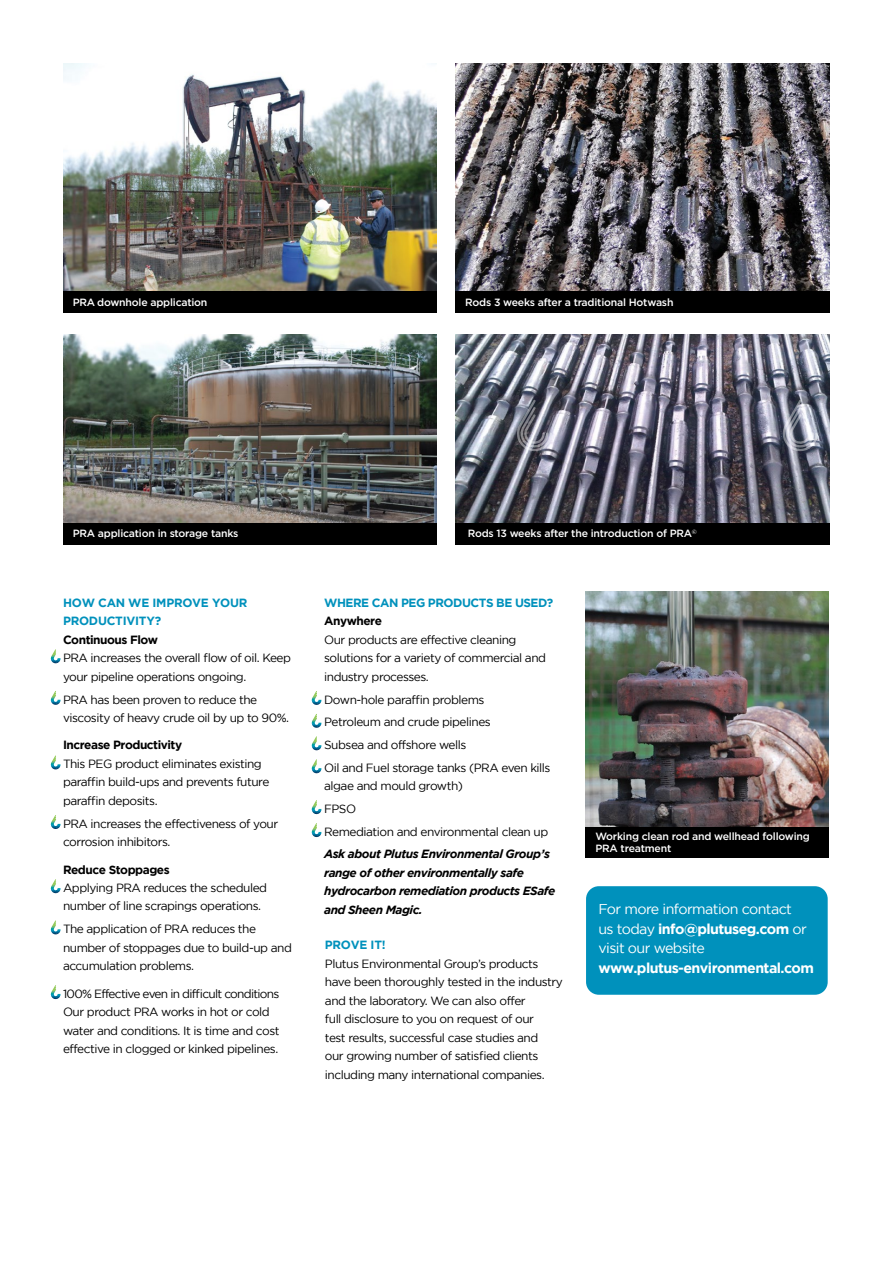
<style>
.page{position:relative;width:893px;height:1263px;background:#fff}
.page>*{position:absolute;margin:0;border:0;box-sizing:border-box;transform-origin:0 0}
.t1{font:14.25px/19.4px "Gotham";letter-spacing:-.04em;color:#fff}
.t2{font:700 14.25px "Gotham";letter-spacing:-.04em;color:#fff}
.t3{font:11.85px/18.5px "Gotham";letter-spacing:-.04em;color:#000}
.t4{font:italic 700 11.85px/18.5px "Gotham";letter-spacing:-.04em;color:#000}
.t5{font:700 11.85px "Gotham";letter-spacing:-.04em;color:#000}
.t6{font:700 11.85px/18.5px "Gotham";letter-spacing:-.02em;color:#0091bc}
.t7{font:700 11.85px "Gotham";letter-spacing:-.04em;color:#0091bc}
.t8{font:500 10.5px/12px "Gotham";letter-spacing:-.02em;color:#fff}
.s1{font-weight:700}
</style>
<div class="page">
<img style="left:455px;top:334px;width:374px;height:189px">
<div style="left:586px;top:886px;width:242px;height:109px;background:#0091bc;border-radius:13px"></div>
<img style="left:585px;top:591px;width:243px;height:236px">
<img style="left:63px;top:64px;width:373px;height:228px">
<img style="left:63px;top:334px;width:373px;height:189px">
<div style="left:585px;top:827px;width:243px;height:30px;background:#000"></div>
<div style="left:63px;top:523px;width:373px;height:21px;background:#000"></div>
<div style="left:455px;top:523px;width:374px;height:21px;background:#000"></div>
<div style="left:63px;top:292px;width:373px;height:21px;background:#000"></div>
<svg style="left:50px;top:649px;width:11px;height:15px"></svg>
<svg style="left:50px;top:691px;width:11px;height:14px"></svg>
<svg style="left:50px;top:755px;width:11px;height:15px"></svg>
<svg style="left:50px;top:815px;width:11px;height:14px"></svg>
<svg style="left:50px;top:879px;width:11px;height:15px"></svg>
<svg style="left:50px;top:920px;width:11px;height:15px"></svg>
<svg style="left:50px;top:985px;width:11px;height:15px"></svg>
<svg style="left:311px;top:691px;width:11px;height:14px"></svg>
<svg style="left:311px;top:714px;width:11px;height:14px"></svg>
<svg style="left:311px;top:736px;width:11px;height:15px"></svg>
<svg style="left:311px;top:759px;width:11px;height:15px"></svg>
<svg style="left:311px;top:800px;width:11px;height:15px"></svg>
<svg style="left:311px;top:823px;width:11px;height:15px"></svg>
<svg style="left:778px;top:398px;width:41px;height:55px;background:#828795"></svg>
<svg style="left:513px;top:398px;width:40px;height:55px;background:#7b7c88"></svg>
<img style="left:455px;top:64px;width:374px;height:228px">
<div style="left:455px;top:292px;width:374px;height:21px;background:#000"></div>
<p class="t8" style="left:73px;top:296px;width:136px">PRA downhole application</p>
<p class="t8" style="left:465px;top:296px;width:210px">Rods 3 weeks after a traditional Hotwash</p>
<p class="t8" style="left:73px;top:527px;width:167px">PRA application in storage tanks</p>
<p class="t6" style="left:63px;top:593px;width:186px">HOW CAN WE IMPROVE YOUR<br>PRODUCTIVITY?</p>
<p class="t5" style="left:63px;top:633px;width:97px">Continuous Flow</p>
<p class="t3" style="left:63px;top:649px;width:230px">PRA increases the overall flow of oil. Keep your pipeline operations ongoing.</p>
<p class="t3" style="left:63px;top:690px;width:228px">PRA has been proven to reduce the viscosity of heavy crude oil by up to 90%.</p>
<p class="t5" style="left:63px;top:738px;width:121px">Increase Productivity</p>
<p class="t3" style="left:63px;top:754px;width:208px">This PEG product eliminates existing paraffin build-ups and prevents future paraffin deposits.</p>
<p class="t3" style="left:63px;top:814px;width:217px">PRA increases the effectiveness of your corrosion inhibitors.</p>
<p class="t5" style="left:63px;top:862px;width:108px">Reduce Stoppages</p>
<p class="t3" style="left:63px;top:878px;width:206px">Applying PRA reduces the scheduled number of line scrapings operations.</p>
<p class="t3" style="left:63px;top:919px;width:230px">The application of PRA reduces the number of stoppages due to build-up and accumulation problems.</p>
<p class="t3" style="left:63px;top:984px;width:218px">100% Effective even in difficult conditions Our product PRA works in hot or cold water and conditions. It is time and cost effective in clogged or kinked pipelines.</p>
<p class="t8" style="left:468px;top:527px;width:231px">Rods 13 weeks after the introduction of PRA<sup>©</sup></p>
<p class="t7" style="left:324px;top:596px;width:231px">WHERE CAN PEG PRODUCTS BE USED?</p>
<p class="t5" style="left:324px;top:614px;width:59px">Anywhere</p>
<p class="t3" style="left:324px;top:630px;width:223px">Our products are effective cleaning solutions for a variety of commercial and industry processes.</p>
<p class="t3" style="left:324px;top:688px;width:228px;line-height:22.6px">Down-hole paraffin problems<br>Petroleum and crude pipelines<br>Subsea and offshore wells<br>Oil and Fuel storage tanks (PRA even kills</p>
<p class="t3" style="left:324px;top:774px;width:226px;line-height:22.6px">algae and mould growth)<br>FPSO<br>Remediation and environmental clean up</p>
<p class="t4" style="left:324px;top:845px;width:233px">Ask about Plutus Environmental Group’s range of other environmentally safe hydrocarbon remediation products ESafe and Sheen Magic.</p>
<p class="t6" style="left:325px;top:935px;width:62px">PROVE IT!</p>
<p class="t3" style="left:325px;top:954px;width:239px">Plutus Environmental Group’s products have been thoroughly tested in the industry and the laboratory. We can also offer<br>full disclosure to you on request of our<br>test results, successful case studies and<br>our growing number of satisfied clients including many international companies.</p>
<p class="t8" style="left:595px;top:830px;width:216px">Working clean rod and wellhead following<br>PRA treatment</p>
<p class="t1" style="left:598px;top:899px;width:210px">For more information contact us today <span class="s1">info@plutuseg.com</span> or visit our website</p>
<p class="t2" style="left:598px;top:959px;width:217px">www.plutus-environmental.com</p>
</div>
